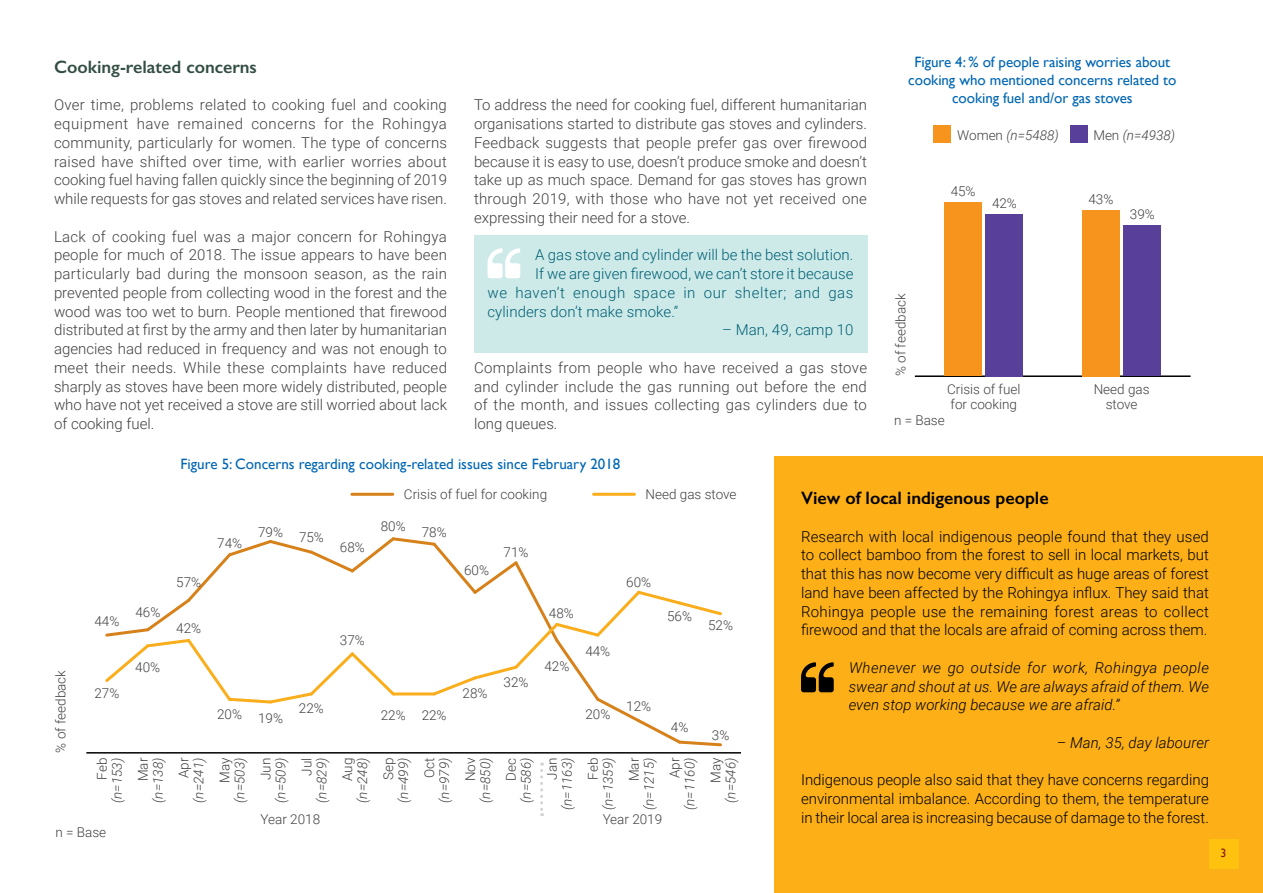
<style>
.page{position:relative;width:1263px;height:893px;background:#fff}
.page>*{position:absolute;margin:0;border:0;box-sizing:border-box;transform-origin:0 0}
.t1{font:600 18px "Gill Sans";color:#000}
.t2{font:600 18px "Gill Sans";color:#334e43}
.t3{font:300 15px/18.8px "Roboto";color:#414042;text-align:justify}
.t4{font:300 15px/18.8px "Roboto";color:#000;text-align:justify}
.t5{font:15px/18px "Gill Sans";letter-spacing:-.005em;color:#0066b3;text-align:center}
.t6{font:italic 300 15px/18.8px "Roboto";letter-spacing:.005em;color:#000;text-align:justify}
.t7{font:300 15px "Roboto";letter-spacing:.005em;color:#005f75}
.t8{font:300 15px "Roboto";letter-spacing:.04em;color:#005f75}
.t9{font:300 13.5px/15px "Roboto";color:#414042;text-align:center}
.t10{font:italic 300 13.5px "Roboto";color:#414042}
.t11{font:12px "Gill Sans";color:#89181a}
.s1{font-style:normal}
</style>
<div class="page">
<div style="left:474px;top:236px;width:393px;height:98px;background:#cdeae8"></div>
<div style="left:474px;top:310px;width:393px;height:42px;background:#cdeae8"></div>
<svg style="left:487px;top:248px;width:33px;height:30px"></svg>
<svg style="left:540px;top:763px;width:3px;height:53px"></svg>
<hr style="left:86px;top:752px;width:655px;height:2px;background:#000">
<hr style="left:352px;top:493px;width:41px;height:3px;background:#d68119">
<hr style="left:593px;top:493px;width:41px;height:3px;background:#faae1c">
<svg style="left:105px;top:537px;width:617px;height:210px"></svg>
<hr style="left:915px;top:375px;width:275px;height:2px;background:#000">
<div style="left:933px;top:126px;width:17px;height:17px;background:#f7941e"></div>
<div style="left:944px;top:202px;width:38px;height:174px;background:#f7941e"></div>
<div style="left:1082px;top:210px;width:37px;height:166px;background:#f7941e"></div>
<div style="left:1070px;top:126px;width:17px;height:17px;background:#583f99"></div>
<div style="left:986px;top:214px;width:37px;height:162px;background:#583f99"></div>
<div style="left:1124px;top:226px;width:37px;height:150px;background:#583f99"></div>
<div style="left:774px;top:457px;width:489px;height:436px;background:#fcaf17"></div>
<svg style="left:801px;top:662px;width:33px;height:30px"></svg>
<div style="left:1209px;top:839px;width:29px;height:29px;background:#ffc20e"></div>
<p class="t2" style="left:54px;top:56px;width:204px">Cooking-related concerns</p>
<p class="t3" style="left:54px;top:95px;width:395px">Over time, problems related to cooking fuel and cooking equipment have remained concerns for the Rohingya community, particularly for women. The type of concerns raised have shifted over time, with earlier worries about cooking fuel having fallen quickly since the beginning of 2019 while requests for gas stoves and related services have risen.</p>
<p class="t3" style="left:54px;top:226px;width:395px">Lack of cooking fuel was a major concern for Rohingya people for much of 2018. The issue appears to have been particularly bad during the monsoon season, as the rain prevented people from collecting wood in the forest and the wood was too wet to burn. People mentioned that firewood distributed at first by the army and then later by humanitarian agencies had reduced in frequency and was not enough to meet their needs. While these complaints have reduced sharply as stoves have been more widely distributed, people who have not yet received a stove are still worried about lack of cooking fuel.</p>
<p class="t3" style="left:474px;top:95px;width:394px">To address the need for cooking fuel, different humanitarian organisations started to distribute gas stoves and cylinders.<br>Feedback suggests that people prefer gas over firewood because it is easy to use, doesn’t produce smoke and doesn’t take up as much space. Demand for gas stoves has grown through 2019, with those who have not yet received one expressing their need for a stove.</p>
<p class="t7" style="left:535px;top:244px;width:320px">A gas stove and cylinder will be the best solution.</p>
<p class="t7" style="left:535px;top:263px;width:320px">If we are given firewood, we can’t store it because</p>
<p class="t8" style="left:487px;top:282px;width:367px">we haven’t enough space in our shelter; and gas</p>
<p class="t7" style="left:487px;top:301px;width:192px">cylinders don’t make smoke.”</p>
<p class="t7" style="left:722px;top:319px;width:133px">– Man, 49, camp 10</p>
<p class="t3" style="left:474px;top:357px;width:395px">Complaints from people who have received a gas stove and cylinder include the gas running out before the end of the month, and issues collecting gas cylinders due to long queues.</p>
<p class="t5" style="left:181px;top:455px;width:441px">Figure 5: Concerns regarding cooking-related issues since February 2018</p>
<p class="t5" style="left:908px;top:52px;width:270px">Figure 4: % of people raising worries about cooking who mentioned concerns related to cooking fuel and/or gas stoves</p>
<p class="t10" style="left:957px;top:126px;width:103px"><span class="s1">Women</span> (n=5488)</p>
<p class="t10" style="left:1093px;top:126px;width:83px"><span class="s1">Men</span> (n=4938)</p>
<p class="t9" style="left:893px;top:376px;width:84px;rotate:-90deg">% of feedback</p>
<p class="t9" style="left:951px;top:183px;width:26px">45%</p>
<p class="t9" style="left:992px;top:195px;width:26px">42%</p>
<p class="t9" style="left:1088px;top:191px;width:26px">43%</p>
<p class="t9" style="left:1130px;top:206px;width:26px">39%</p>
<p class="t9" style="left:947px;top:381px;width:75px;text-align:left">Crisis of fuel for cooking</p>
<p class="t9" style="left:1094px;top:381px;width:57px">Need gas stove</p>
<p class="t9" style="left:894px;top:413px;width:52px">n = Base</p>
<p class="t9" style="left:94px;top:613px;width:26px">44%</p>
<p class="t9" style="left:135px;top:604px;width:26px">46%</p>
<p class="t9" style="left:176px;top:574px;width:26px">57%</p>
<p class="t9" style="left:176px;top:620px;width:26px">42%</p>
<p class="t9" style="left:53px;top:753px;width:84px;rotate:-90deg">% of feedback</p>
<p class="t9" style="left:94px;top:685px;width:26px">27%</p>
<p class="t9" style="left:94px;top:780px;width:23px;rotate:-90deg">Feb</p>
<p class="t10" style="left:108px;top:803px;width:47px;rotate:-90deg">(n=153)</p>
<p class="t9" style="left:56px;top:824px;width:52px">n = Base</p>
<p class="t9" style="left:135px;top:659px;width:26px">40%</p>
<p class="t9" style="left:135px;top:781px;width:25px;rotate:-90deg">Mar</p>
<p class="t10" style="left:148px;top:803px;width:47px;rotate:-90deg">(n=138)</p>
<p class="t9" style="left:176px;top:778px;width:22px;rotate:-90deg">Apr</p>
<p class="t10" style="left:189px;top:803px;width:47px;rotate:-90deg">(n=241)</p>
<p class="t9" style="left:404px;top:486px;width:145px">Crisis of fuel for cooking</p>
<p class="t9" style="left:646px;top:486px;width:93px">Need gas stove</p>
<p class="t9" style="left:217px;top:535px;width:26px">74%</p>
<p class="t9" style="left:258px;top:526px;width:67px">79% 75%</p>
<p class="t9" style="left:340px;top:539px;width:26px">68%</p>
<p class="t9" style="left:381px;top:518px;width:26px">80%</p>
<p class="t9" style="left:422px;top:524px;width:26px">78%</p>
<p class="t9" style="left:504px;top:544px;width:26px">71%</p>
<p class="t9" style="left:464px;top:562px;width:26px">60%</p>
<p class="t9" style="left:626px;top:574px;width:26px">60%</p>
<p class="t9" style="left:549px;top:605px;width:26px">48%</p>
<p class="t9" style="left:667px;top:608px;width:26px">56%</p>
<p class="t9" style="left:708px;top:617px;width:26px">52%</p>
<p class="t9" style="left:340px;top:632px;width:26px">37%</p>
<p class="t9" style="left:585px;top:643px;width:26px">44%</p>
<p class="t9" style="left:544px;top:658px;width:26px">42%</p>
<p class="t9" style="left:463px;top:685px;width:26px">28%</p>
<p class="t9" style="left:503px;top:674px;width:26px">32%</p>
<p class="t9" style="left:217px;top:708px;width:67px">20% 19%</p>
<p class="t9" style="left:299px;top:700px;width:26px">22%</p>
<p class="t9" style="left:381px;top:707px;width:67px">22% 22%</p>
<p class="t9" style="left:585px;top:706px;width:26px">20%</p>
<p class="t9" style="left:626px;top:698px;width:26px">12%</p>
<p class="t9" style="left:671px;top:719px;width:19px">4%</p>
<p class="t9" style="left:712px;top:727px;width:19px">3%</p>
<p class="t9" style="left:217px;top:783px;width:27px;rotate:-90deg">May</p>
<p class="t10" style="left:230px;top:803px;width:47px;rotate:-90deg">(n=503)</p>
<p class="t9" style="left:258px;top:780px;width:24px;rotate:-90deg">Jun</p>
<p class="t10" style="left:271px;top:803px;width:47px;rotate:-90deg">(n=509)</p>
<p class="t9" style="left:299px;top:776px;width:19px;rotate:-90deg">Jul</p>
<p class="t10" style="left:312px;top:803px;width:47px;rotate:-90deg">(n=829)</p>
<p class="t9" style="left:339px;top:781px;width:25px;rotate:-90deg">Aug</p>
<p class="t10" style="left:353px;top:803px;width:47px;rotate:-90deg">(n=248)</p>
<p class="t9" style="left:380px;top:780px;width:24px;rotate:-90deg">Sep</p>
<p class="t10" style="left:394px;top:803px;width:47px;rotate:-90deg">(n=499)</p>
<p class="t9" style="left:421px;top:778px;width:22px;rotate:-90deg">Oct</p>
<p class="t10" style="left:435px;top:803px;width:47px;rotate:-90deg">(n=979)</p>
<p class="t9" style="left:462px;top:781px;width:25px;rotate:-90deg">Nov</p>
<p class="t10" style="left:476px;top:803px;width:47px;rotate:-90deg">(n=850)</p>
<p class="t9" style="left:503px;top:780px;width:24px;rotate:-90deg">Dec</p>
<p class="t10" style="left:517px;top:803px;width:47px;rotate:-90deg">(n=586)</p>
<p class="t9" style="left:544px;top:780px;width:24px;rotate:-90deg">Jan</p>
<p class="t10" style="left:558px;top:810px;width:55px;rotate:-90deg">(n=1163)</p>
<p class="t9" style="left:585px;top:780px;width:23px;rotate:-90deg">Feb</p>
<p class="t10" style="left:598px;top:810px;width:55px;rotate:-90deg">(n=1359)</p>
<p class="t9" style="left:626px;top:781px;width:25px;rotate:-90deg">Mar</p>
<p class="t10" style="left:639px;top:810px;width:55px;rotate:-90deg">(n=1215)</p>
<p class="t9" style="left:667px;top:778px;width:22px;rotate:-90deg">Apr</p>
<p class="t10" style="left:680px;top:810px;width:55px;rotate:-90deg">(n=1160)</p>
<p class="t9" style="left:708px;top:783px;width:27px;rotate:-90deg">May</p>
<p class="t10" style="left:721px;top:803px;width:47px;rotate:-90deg">(n=546)</p>
<p class="t9" style="left:261px;top:811px;width:61px">Year 2018</p>
<p class="t9" style="left:603px;top:811px;width:61px">Year 2019</p>
<p class="t1" style="left:801px;top:487px;width:249px">View of local indigenous people</p>
<p class="t4" style="left:801px;top:526px;width:409px">Research with local indigenous people found that they used to collect bamboo from the forest to sell in local markets, but that this has now become very difficult as huge areas of forest land have been affected by the Rohingya influx. They said that Rohingya people use the remaining forest areas to collect firewood and that the locals are afraid of coming across them.</p>
<p class="t6" style="left:849px;top:657px;width:362px">Whenever we go outside for work, Rohingya people swear and shout at us. We are always afraid of them. We even stop working because we are afraid.”</p>
<p class="t6" style="left:1057px;top:732px;width:154px">– Man, 35, day labourer</p>
<p class="t4" style="left:801px;top:770px;width:409px">Indigenous people also said that they have concerns regarding environmental imbalance. According to them, the temperature in their local area is increasing because of damage to the forest.</p>
<p class="t11" style="left:1220px;top:846px;width:7px">3</p>
</div>
